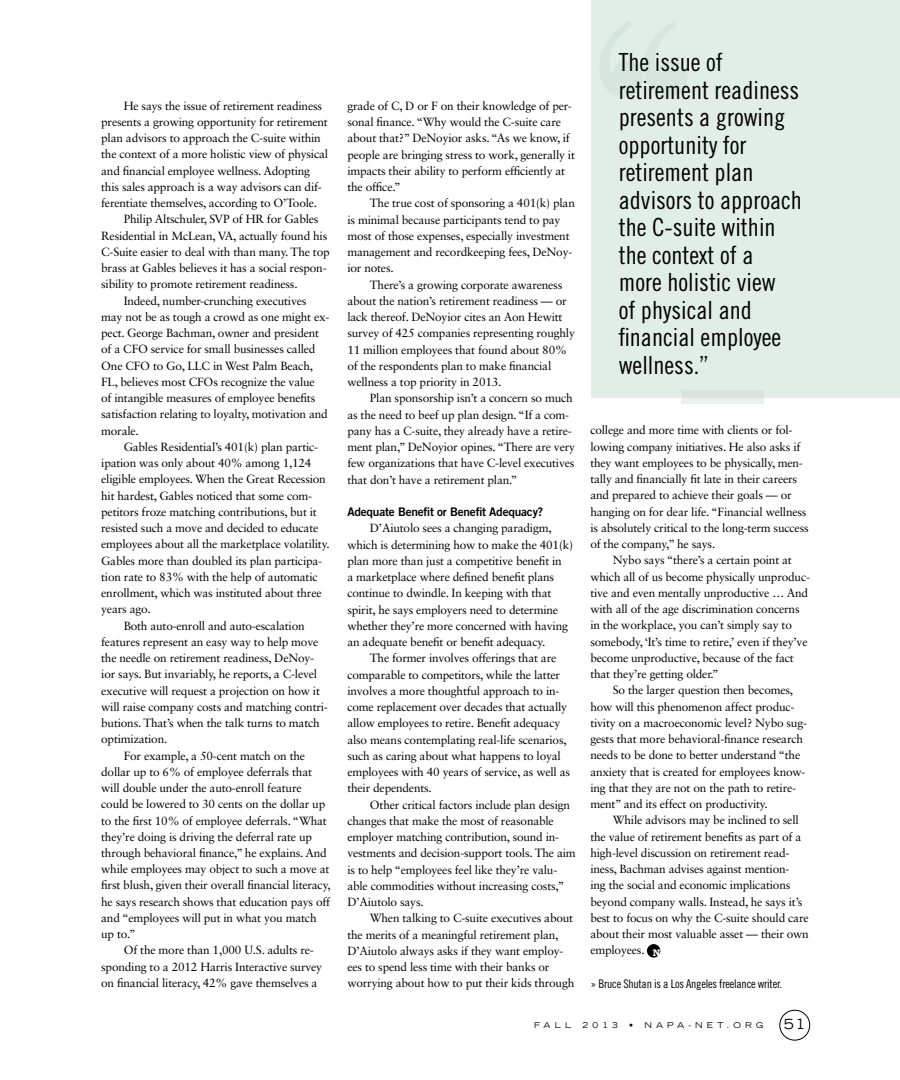
<style>
.page{position:relative;width:900px;height:1080px;background:#fff}
.page>*{position:absolute;margin:0;border:0;box-sizing:border-box;transform-origin:0 0}
.t1{font:25px/27.5px "Trade Gothic LT Std Cn 18";color:#000}
.t2{font:expanded 14px "Trade Gothic LT Std";color:#000}
.t3{font:11.88px/16.2px "Sabon LT Std";letter-spacing:-.015em;color:#000}
.t4{font:11.88px "Trade Gothic LT Std Cn 18";letter-spacing:-.02em;color:#000}
.t5{font:11.88px "Trade Gothic LT Std Bd 2";letter-spacing:-.015em;color:#000}
.t6{font:expanded 8px "Trade Gothic LT Std";letter-spacing:.52em;color:#000}
</style>
<div class="page">
<div style="left:780px;top:1010px;width:30px;height:30px;border:1px solid #000;border-radius:50%"></div>
<div style="left:647px;top:944px;width:13px;height:14px;background:#000;border-radius:50%"></div>
<div style="left:591px;top:0;width:309px;height:398px;background:#e1ede7"></div>
<svg style="left:681px;top:398px;width:83px;height:5px"></svg>
<svg style="left:600px;top:22px;width:87px;height:75px"></svg>
<p class="t3" style="left:124px;top:97px;width:200px">He says the issue of retirement readiness</p>
<p class="t3" style="left:101px;top:114px;width:228px">presents a growing opportunity for retirement</p>
<p class="t3" style="left:101px;top:130px;width:221px">plan advisors to approach the C-suite within</p>
<p class="t3" style="left:101px;top:146px;width:228px">the context of a more holistic view of physical</p>
<p class="t3" style="left:101px;top:162px;width:210px">and financial employee wellness. Adopting</p>
<p class="t3" style="left:101px;top:179px;width:222px">this sales approach is a way advisors can dif-</p>
<p class="t3" style="left:101px;top:195px;width:217px">ferentiate themselves, according to O’Toole.</p>
<p class="t3" style="left:124px;top:211px;width:196px">Philip Altschuler, SVP of HR for Gables</p>
<p class="t3" style="left:101px;top:227px;width:228px">Residential in McLean, VA, actually found his</p>
<p class="t3" style="left:101px;top:244px;width:230px">C-Suite easier to deal with than many. The top</p>
<p class="t3" style="left:101px;top:260px;width:227px">brass at Gables believes it has a social respon-</p>
<p class="t3" style="left:101px;top:276px;width:198px">sibility to promote retirement readiness.</p>
<p class="t3" style="left:124px;top:292px;width:184px">Indeed, number-crunching executives</p>
<p class="t3" style="left:101px;top:309px;width:230px">may not be as tough a crowd as one might ex-</p>
<p class="t3" style="left:101px;top:325px;width:220px">pect. George Bachman, owner and president</p>
<p class="t3" style="left:101px;top:341px;width:216px">of a CFO service for small businesses called</p>
<p class="t3" style="left:101px;top:357px;width:213px">One CFO to Go, LLC in West Palm Beach,</p>
<p class="t3" style="left:101px;top:374px;width:215px">FL, believes most CFOs recognize the value</p>
<p class="t3" style="left:101px;top:390px;width:216px">of intangible measures of employee benefits</p>
<p class="t3" style="left:101px;top:406px;width:228px">satisfaction relating to loyalty, motivation and</p>
<p class="t3" style="left:101px;top:422px;width:39px">morale.</p>
<p class="t3" style="left:124px;top:439px;width:196px">Gables Residential’s 401(k) plan partic-</p>
<p class="t3" style="left:101px;top:455px;width:212px">ipation was only about 40% among 1,124</p>
<p class="t3" style="left:101px;top:471px;width:226px">eligible employees. When the Great Recession</p>
<p class="t3" style="left:101px;top:487px;width:212px">hit hardest, Gables noticed that some com-</p>
<p class="t3" style="left:101px;top:503px;width:217px">petitors froze matching contributions, but it</p>
<p class="t3" style="left:101px;top:520px;width:219px">resisted such a move and decided to educate</p>
<p class="t3" style="left:101px;top:536px;width:230px">employees about all the marketplace volatility.</p>
<p class="t3" style="left:101px;top:552px;width:222px">Gables more than doubled its plan participa-</p>
<p class="t3" style="left:101px;top:568px;width:218px">tion rate to 83% with the help of automatic</p>
<p class="t3" style="left:101px;top:585px;width:222px">enrollment, which was instituted about three</p>
<p class="t3" style="left:101px;top:601px;width:51px">years ago.</p>
<p class="t3" style="left:124px;top:617px;width:182px">Both auto-enroll and auto-escalation</p>
<p class="t3" style="left:101px;top:633px;width:219px">features represent an easy way to help move</p>
<p class="t3" style="left:101px;top:650px;width:214px">the needle on retirement readiness, DeNoy-</p>
<p class="t3" style="left:101px;top:666px;width:217px">ior says. But invariably, he reports, a C-level</p>
<p class="t3" style="left:101px;top:682px;width:220px">executive will request a projection on how it</p>
<p class="t3" style="left:101px;top:698px;width:228px">will raise company costs and matching contri-</p>
<p class="t3" style="left:101px;top:715px;width:220px">butions. That’s when the talk turns to match</p>
<p class="t3" style="left:101px;top:731px;width:68px">optimization.</p>
<p class="t3" style="left:124px;top:747px;width:183px">For example, a 50-cent match on the</p>
<p class="t3" style="left:101px;top:763px;width:212px">dollar up to 6% of employee deferrals that</p>
<p class="t3" style="left:101px;top:780px;width:202px">will double under the auto-enroll feature</p>
<p class="t3" style="left:101px;top:796px;width:226px">could be lowered to 30 cents on the dollar up</p>
<p class="t3" style="left:101px;top:812px;width:227px">to the first 10% of employee deferrals. “What</p>
<p class="t3" style="left:101px;top:828px;width:212px">they’re doing is driving the deferral rate up</p>
<p class="t3" style="left:101px;top:845px;width:227px">through behavioral finance,” he explains. And</p>
<p class="t3" style="left:101px;top:861px;width:230px">while employees may object to such a move at</p>
<p class="t3" style="left:101px;top:877px;width:231px">first blush, given their overall financial literacy,</p>
<p class="t3" style="left:101px;top:893px;width:231px">he says research shows that education pays off</p>
<p class="t3" style="left:101px;top:910px;width:217px">and “employees will put in what you match</p>
<p class="t3" style="left:101px;top:926px;width:36px">up to.”</p>
<p class="t3" style="left:124px;top:942px;width:192px">Of the more than 1,000 U.S. adults re-</p>
<p class="t3" style="left:101px;top:958px;width:222px">sponding to a 2012 Harris Interactive survey</p>
<p class="t3" style="left:101px;top:975px;width:218px">on financial literacy, 42% gave themselves a</p>
<p class="t3" style="left:347px;top:98px;width:229px">grade of C, D or F on their knowledge of per&shy;sonal finance. “Why would the C-suite care about that?” DeNoyior asks. “As we know, if people are bringing stress to work, generally it impacts their ability to perform efficiently at the office.”</p>
<p class="t3" style="left:347px;top:195px;width:229px;text-indent:23px">The true cost of sponsoring a 401(k) plan is minimal because participants tend to pay most of those expenses, especially investment management and recordkeeping fees, DeNoy&shy;ior notes.</p>
<p class="t3" style="left:347px;top:276px;width:229px;text-indent:23px">There’s a growing corporate awareness about the nation’s retirement readiness — or lack thereof. DeNoyior cites an Aon Hewitt survey of 425 companies representing roughly 11 million employees that found about 80% of the respondents plan to make financial wellness a top priority in 2013.</p>
<p class="t3" style="left:347px;top:390px;width:229px;text-indent:23px">Plan sponsorship isn’t a concern so much as the need to beef up plan design. “If a com&shy;pany has a C-suite, they already have a retire&shy;ment plan,” DeNoyior opines. “There are very few organizations that have C-level executives that don’t have a retirement plan.”</p>
<p class="t5" style="left:347px;top:505px;width:197px">Adequate Benefit or Benefit Adequacy?</p>
<p class="t3" style="left:347px;top:520px;width:227px;text-indent:23px">D’Aiutolo sees a changing paradigm, which is determining how to make the 401(k) plan more than just a competitive benefit in<br>a marketplace where defined benefit plans continue to dwindle. In keeping with that spirit, he says employers need to determine whether they’re more concerned with having an adequate benefit or benefit adequacy.</p>
<p class="t3" style="left:347px;top:650px;width:224px;text-indent:23px">The former involves offerings that are comparable to competitors, while the latter involves a more thoughtful approach to in&shy;come replacement over decades that actually allow employees to retire. Benefit adequacy also means contemplating real-life scenarios, such as caring about what happens to loyal employees with 40 years of service, as well as their dependents.</p>
<p class="t3" style="left:347px;top:796px;width:230px;text-indent:23px">Other critical factors include plan design changes that make the most of reasonable employer matching contribution, sound in&shy;vestments and decision-support tools. The aim is to help “employees feel like they’re valu&shy;able commodities without increasing costs,” D’Aiutolo says.</p>
<p class="t3" style="left:347px;top:910px;width:228px;text-indent:23px">When talking to C-suite executives about the merits of a meaningful retirement plan, D’Aiutolo always asks if they want employ&shy;ees to spend less time with their banks or worrying about how to put their kids through</p>
<h1 class="t1" style="left:619px;top:48px;width:185px">The issue of retirement readiness presents a growing opportunity for retirement plan advisors to approach the C-suite within the context of a more holistic view<br>of physical and financial employee wellness.”</h1>
<p class="t3" style="left:590px;top:422px;width:220px">college and more time with clients or fol&shy;lowing company initiatives. He also asks if they want employees to be physically, men&shy;tally and financially fit late in their careers and prepared to achieve their goals — or hanging on for dear life. “Financial wellness is absolutely critical to the long-term success of the company,” he says.</p>
<p class="t3" style="left:590px;top:552px;width:221px;text-indent:23px">Nybo says “there’s a certain point at which all of us become physically unproduc&shy;tive and even mentally unproductive … And with all of the age discrimination concerns in the workplace, you can’t simply say to somebody, ‘It’s time to retire,’ even if they’ve become unproductive, because of the fact that they’re getting older.”</p>
<p class="t3" style="left:590px;top:682px;width:218px;text-indent:23px">So the larger question then becomes, how will this phenomenon affect produc&shy;tivity on a macroeconomic level? Nybo sug&shy;gests that more behavioral-finance research needs to be done to better understand “the anxiety that is created for employees know&shy;ing that they are not on the path to retire&shy;ment” and its effect on productivity.</p>
<p class="t3" style="left:590px;top:812px;width:220px;text-indent:23px">While advisors may be inclined to sell the value of retirement benefits as part of a high-level discussion on retirement read&shy;iness, Bachman advises against mention-<br>ing the social and economic implications beyond company walls. Instead, he says it’s best to focus on why the C-suite should care about their most valuable asset — their own employees. <sub>N</sub></p>
<p class="t4" style="left:590px;top:976px;width:193px">» Bruce Shutan is a Los Angeles freelance writer.</p>
<p class="t6" style="left:534px;top:1020px;width:39px">FALL</p>
<p class="t6" style="left:583px;top:1020px;width:37px">2013</p>
<p class="t6" style="left:629px;top:1020px;width:136px">• NAPA-NET.ORG</p>
<p class="t2" style="left:784px;top:1015px;width:23px">51</p>
</div>
